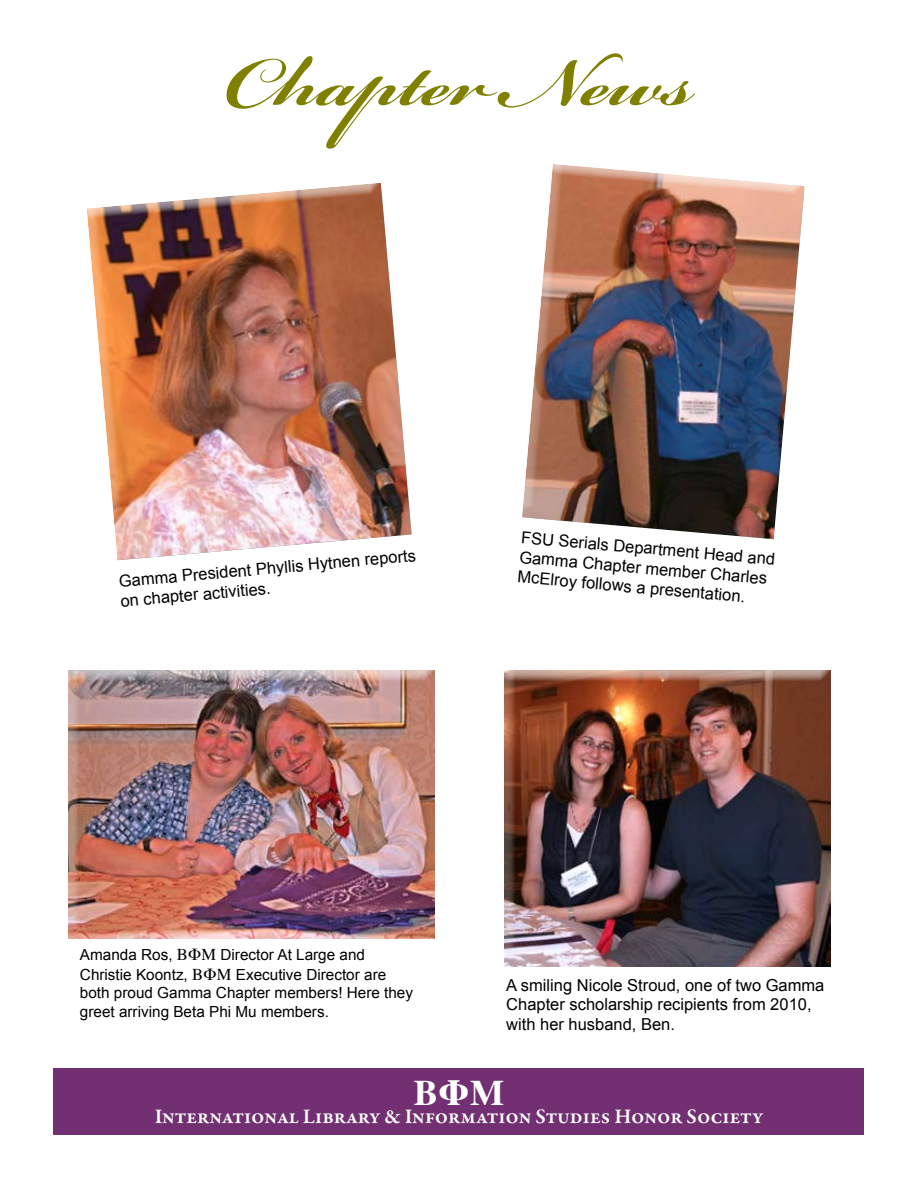
<style>
.page{position:relative;width:918px;height:1188px;background:#fff}
.page>*{position:absolute;margin:0;border:0;box-sizing:border-box;transform-origin:0 0}
.t1{font:700 108px "Bickham Script Pro";color:#808000}
.t2{font:700 36px "Times";color:#fff}
.t3{font:600 21px "Garamond Premr Pro";letter-spacing:-.005em;color:#fff}
.t4{font:16.5px/19.8px "Arial";color:#000}
.t5{font:15.3px/19.8px "Arial";color:#000}
.s1{font-family:"Times";font-size:16.5px}
</style>
<div class="page">
<img style="left:87px;top:182px;width:325px;height:379px">
<div style="left:68px;top:670px;width:367px;height:270px;background:#000;opacity:.75"></div>
<div style="left:504px;top:670px;width:327px;height:297px;background:#000;opacity:.75"></div>
<img style="left:522px;top:164px;width:283px;height:376px">
<div style="left:54px;top:1068px;width:810px;height:57px;background:#723072"></div>
<div style="left:54px;top:1078px;width:810px;height:57px;background:#723072"></div>
<h1 class="t1" style="left:225px;top:4px;width:470px">Chapter News</h1>
<p class="t4" style="left:118px;top:572px;width:300px;rotate:-5deg">Gamma President Phyllis Hytnen reports on chapter activities.</p>
<p class="t4" style="left:522px;top:527px;width:256px;rotate:5deg">FSU Serials Department Head and<br>Gamma Chapter member Charles<br>McElroy follows a presentation.</p>
<p class="t5" style="left:80px;top:945px;width:308px">Amanda Ros, <span class="s1">BΦM</span> Director At Large and<br>Christie Koontz, <span class="s1">BΦM</span> Executive Director are</p>
<p class="t5" style="left:80px;top:984px;width:335px;line-height:18.3px">both proud Gamma Chapter members! Here they greet arriving Beta Phi Mu members.</p>
<p class="t4" style="left:506px;top:975px;width:320px">A smiling Nicole Stroud, one of two Gamma<br>Chapter scholarship recipients from 2010, with her husband, Ben.</p>
<h2 class="t2" style="left:414px;top:1058px;width:92px">BΦM</h2>
<p class="t3" style="left:155px;top:1104px;width:610px">International Library &amp; Information Studies Honor Society</p>
</div>
